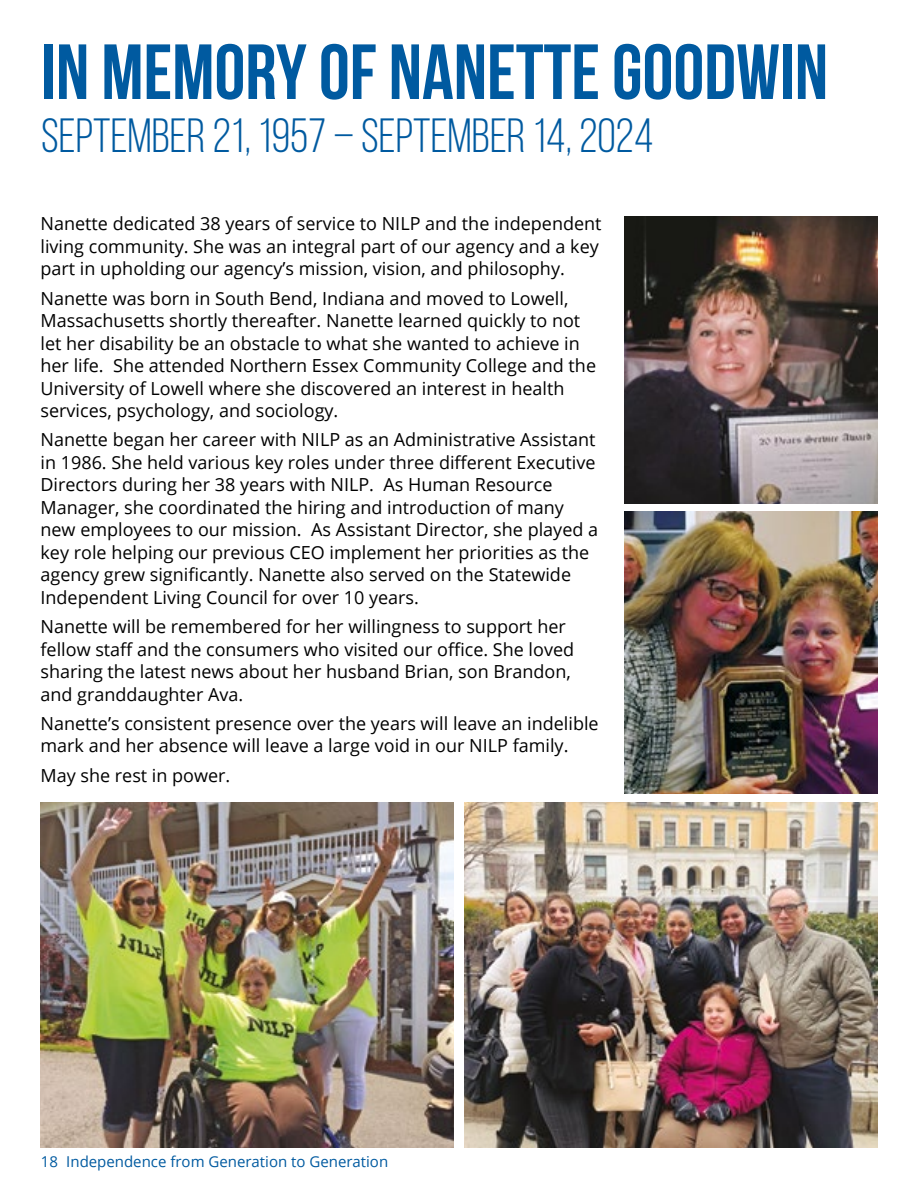
<style>
.page{position:relative;width:918px;height:1188px;background:#fff}
.page>*{position:absolute;margin:0;border:0;box-sizing:border-box;transform-origin:0 0}
.t1{font:700 78px "Bebas Neue";color:#005aa0}
.t2{font:48px "Bebas Neue";color:#005aa0}
.t3{font:18px/22.5px "Open Sans";color:#000}
.t4{font:15px "Open Sans";color:#005aa0}
</style>
<div class="page">
<img style="left:40px;top:802px;width:414px;height:346px">
<img style="left:464px;top:802px;width:414px;height:346px">
<img style="left:624px;top:216px;width:254px;height:287px">
<img style="left:624px;top:512px;width:254px;height:282px">
<p class="t1" style="left:41px;top:29px;width:789px">IN MEMORY OF NANETTE GOODWIN</p>
<p class="t2" style="left:41px;top:109px;width:614px">SEPTEMBER 21, 1957 – SEPTEMBER 14, 2024</p>
<p class="t3" style="left:40px;top:212px;width:563px">Nanette dedicated 38 years of service to NILP and the independent living community. She was an integral part of our agency and a key part in upholding our agency’s mission, vision, and philosophy.</p>
<p class="t3" style="left:40px;top:286px;width:557px">Nanette was born in South Bend, Indiana and moved to Lowell, Massachusetts shortly thereafter. Nanette learned quickly to not let her disability be an obstacle to what she wanted to achieve in her life. She attended Northern Essex Community College and the University of Lowell where she discovered an interest in health services, psychology, and sociology.</p>
<p class="t3" style="left:40px;top:428px;width:559px">Nanette began her career with NILP as an Administrative Assistant in 1986. She held various key roles under three different Executive Directors during her 38 years with NILP. As Human Resource Manager, she coordinated the hiring and introduction of many new employees to our mission. As Assistant Director, she played a key role helping our previous CEO implement her priorities as the agency grew significantly. Nanette also served on the Statewide Independent Living Council for over 10 years.</p>
<p class="t3" style="left:40px;top:615px;width:535px">Nanette will be remembered for her willingness to support her fellow staff and the consumers who visited our office. She loved sharing the latest news about her husband Brian, son Brandon, and granddaughter Ava.</p>
<p class="t3" style="left:40px;top:712px;width:560px">Nanette’s consistent presence over the years will leave an indelible mark and her absence will leave a large void in our NILP family.</p>
<p class="t3" style="left:40px;top:763px;width:191px">May she rest in power.</p>
<p class="t4" style="left:41px;top:1152px;width:349px">18 Independence from Generation to Generation</p>
</div>
